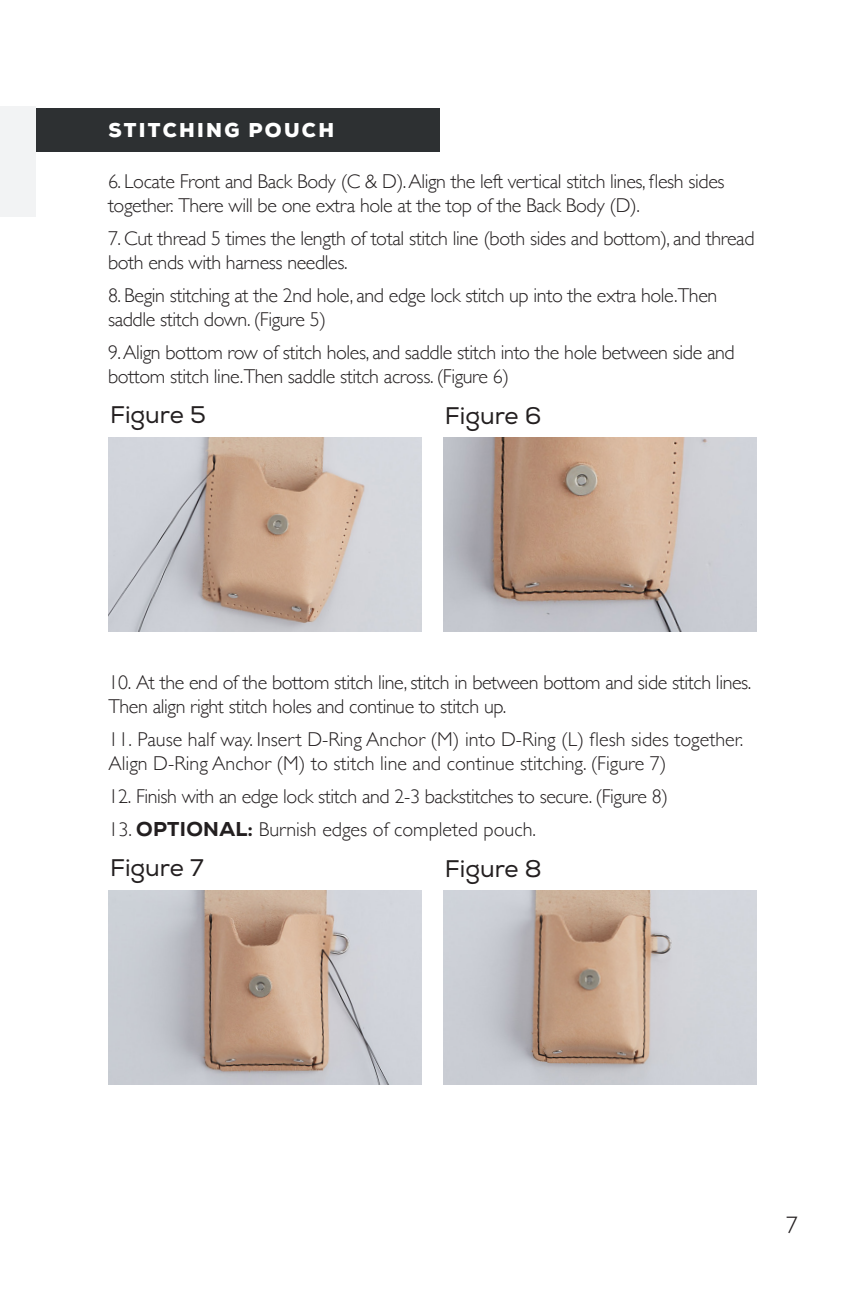
<style>
.page{position:relative;width:864px;height:1296px;background:#fff}
.page>*{position:absolute;margin:0;border:0;box-sizing:border-box;transform-origin:0 0}
.t1{font:24px "Nexa";color:#231f20}
.t2{font:300 24px "Gill Sans Nova";color:#231f20}
.t3{font:300 20px/24px "Gill Sans";letter-spacing:-.02em;color:#231f20}
.t4{font:300 20px/24px "Gill Sans";color:#231f20}
.t5{font:900 20px "Nexa";letter-spacing:.115em;color:#fff}
.s1{font-family:"Nexa";font-weight:800}
</style>
<div class="page">
<img style="left:443px;top:437px;width:313px;height:195px">
<img style="left:109px;top:437px;width:312px;height:195px">
<div style="left:36px;top:108px;width:404px;height:43px;background:#2d3032"></div>
<div style="left:0;top:107px;width:36px;height:110px;background:#f2f3f4"></div>
<img style="left:443px;top:890px;width:313px;height:195px">
<img style="left:109px;top:890px;width:312px;height:195px">
<p class="t5" style="left:108px;top:117px;width:227px">STITCHING POUCH</p>
<p class="t3" style="left:108px;top:168px;width:618px">6. Locate Front and Back Body (C &amp; D). Align the left vertical stitch lines, flesh sides together. There will be one extra hole at the top of the Back Body (D).</p>
<p class="t3" style="left:108px;top:225px;width:648px">7. Cut thread 5 times the length of total stitch line (both sides and bottom), and thread both ends with harness needles.</p>
<p class="t3" style="left:108px;top:282px;width:611px">8. Begin stitching at the 2nd hole, and edge lock stitch up into the extra hole.Then saddle stitch down. (Figure 5)</p>
<p class="t3" style="left:108px;top:339px;width:628px">9. Align bottom row of stitch holes, and saddle stitch into the hole between side and bottom stitch line.Then saddle stitch across. (Figure 6)</p>
<p class="t1" style="left:110px;top:401px;width:97px">Figure 5</p>
<p class="t1" style="left:445px;top:402px;width:98px">Figure 6</p>
<p class="t3" style="left:109px;top:669px;width:644px">10. At the end of the bottom stitch line, stitch in between bottom and side stitch lines.<br>Then align right stitch holes and continue to stitch up.</p>
<p class="t4" style="left:109px;top:726px;width:636px">11. Pause half way. Insert D-Ring Anchor (M) into D-Ring (L) flesh sides together.<br>Align D-Ring Anchor (M) to stitch line and continue stitching. (Figure 7)</p>
<p class="t3" style="left:109px;top:783px;width:561px">12. Finish with an edge lock stitch and 2-3 backstitches to secure. (Figure 8)</p>
<p class="t4" style="left:109px;top:816px;width:429px">13. <span class="s1">OPTIONAL:</span> Burnish edges of completed pouch.</p>
<p class="t1" style="left:110px;top:854px;width:95px">Figure 7</p>
<p class="t1" style="left:445px;top:855px;width:98px">Figure 8</p>
<p class="t2" style="left:786px;top:1210px;width:13px">7</p>
</div>
